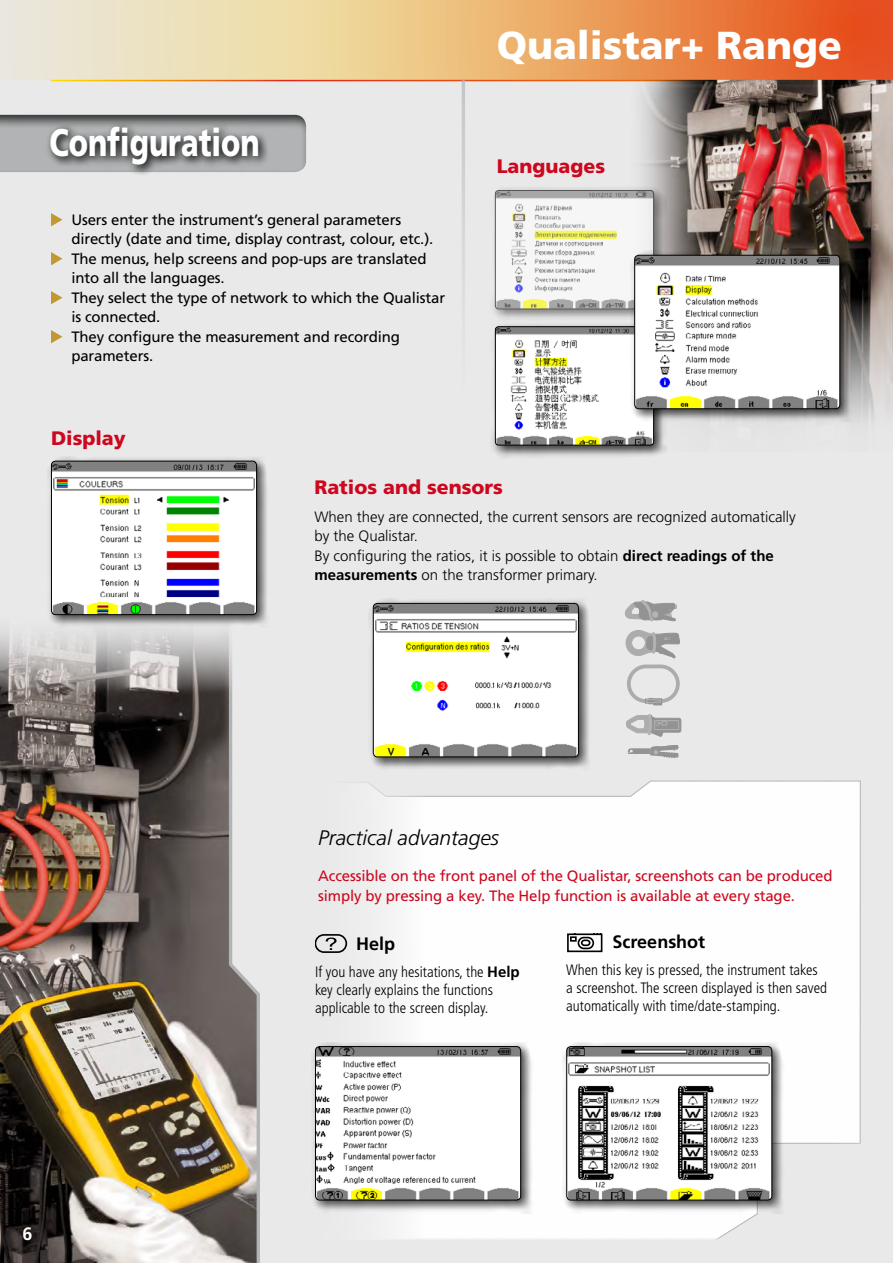
<style>
.page{position:relative;width:893px;height:1263px;background:#e9e9ea}
.page>*{position:absolute;margin:0;border:0;box-sizing:border-box;transform-origin:0 0}
.t1{font:900 39px "Frutiger LT Std";color:#fff}
.t2{font:900 38.4px "Frutiger LT Std";color:#fff;scale:.75 1}
.t3{font:italic 300 21px "Frutiger LT Std";color:#000}
.t4{font:900 19.5px "Frutiger LT Std";color:#cd071e}
.t5{font:700 18px "Frutiger LT Std";color:#000}
.t6{font:700 18px "Frutiger LT Std";color:#fff}
.t7{font:15px/19.5px "Frutiger LT Std";letter-spacing:-.01em;color:#000}
.t8{font:300 condensed 15px/18px "Frutiger LT Std";color:#000}
.t9{font:300 15px/19.5px "Frutiger LT Std";color:#000}
.t10{font:15px/19.5px "Frutiger LT Std";letter-spacing:-.01em;color:#cd071e}
.s1{font-weight:700}
.s2{font-weight:700;font-stretch:normal}
</style>
<div class="page">
<svg style="left:0;top:0;width:893px;height:81px;background:#ebb17d"></svg>
<hr style="left:51px;top:80px;width:842px;height:1px;background:#fff">
<img style="left:480px;top:80px;width:413px;height:344px">
<hr style="left:462px;top:80px;width:3px;height:309px;background:#b1b3b4">
<img style="left:0;top:627px;width:260px;height:636px">
<svg style="left:315px;top:780px;width:546px;height:460px"></svg>
<div style="left:0;top:102px;width:319px;height:71px;background:#000;opacity:.75"></div>
<svg style="left:45px;top:121px;width:224px;height:54px;background:#868889"></svg>
<svg style="left:627px;top:664px;width:53px;height:41px"></svg>
<svg style="left:625px;top:600px;width:52px;height:22px"></svg>
<div style="left:651px;top:611px;width:8px;height:7px;background:#b3b3b4;border-radius:50%"></div>
<div style="left:651px;top:610px;width:8px;height:8px;border:1px solid #000;border-radius:50%"></div>
<svg style="left:626px;top:630px;width:54px;height:28px"></svg>
<svg style="left:628px;top:745px;width:51px;height:13px"></svg>
<svg style="left:626px;top:714px;width:55px;height:23px"></svg>
<div style="left:491px;top:186px;width:176px;height:136px;background:#000;opacity:.75"></div>
<img style="left:495px;top:190px;width:159px;height:119px">
<div style="left:495px;top:190px;width:159px;height:119px;border:1px solid #000;border-radius:3px"></div>
<div style="left:491px;top:322px;width:176px;height:136px;background:#000;opacity:.75"></div>
<img style="left:495px;top:327px;width:159px;height:118px">
<div style="left:495px;top:326px;width:159px;height:119px;border:1px solid #000;border-radius:3px"></div>
<div style="left:630px;top:250px;width:223px;height:172px;background:#000;opacity:.75"></div>
<img style="left:635px;top:255px;width:205px;height:154px">
<div style="left:634px;top:255px;width:206px;height:154px;border:1px solid #000;border-radius:4px"></div>
<div style="left:47px;top:456px;width:222px;height:171px;background:#000;opacity:.75"></div>
<img style="left:51px;top:461px;width:206px;height:154px">
<div style="left:51px;top:461px;width:206px;height:154px;border:1px solid #000;border-radius:4px"></div>
<div style="left:368px;top:598px;width:223px;height:171px;background:#000;opacity:.75"></div>
<img style="left:373px;top:603px;width:205px;height:154px">
<div style="left:373px;top:603px;width:206px;height:154px;border:1px solid #000;border-radius:4px"></div>
<svg style="left:51px;top:213px;width:11px;height:13px"></svg>
<svg style="left:51px;top:252px;width:11px;height:13px"></svg>
<svg style="left:51px;top:291px;width:11px;height:13px"></svg>
<svg style="left:51px;top:330px;width:11px;height:13px"></svg>
<div style="left:315px;top:934px;width:32px;height:19px;border:2px solid #000;border-radius:9px"></div>
<svg style="left:326px;top:937px;width:11px;height:13px"></svg>
<div style="left:567px;top:933px;width:35px;height:19px;border:2px solid #000"></div>
<div style="left:570px;top:936px;width:7px;height:6px;border:2px solid #000"></div>
<svg style="left:572px;top:933px;width:29px;height:3px"></svg>
<div style="left:578px;top:937px;width:16px;height:12px;border:2px solid #000;border-radius:5px"></div>
<div style="left:581px;top:939px;width:9px;height:7px;border:2px solid #000;border-radius:3px"></div>
<div style="left:311px;top:1042px;width:222px;height:171px;background:#000;opacity:.75"></div>
<img style="left:315px;top:1046px;width:206px;height:154px">
<div style="left:315px;top:1046px;width:206px;height:154px;border:1px solid #000;border-radius:4px"></div>
<div style="left:562px;top:1042px;width:223px;height:171px;background:#000;opacity:.75"></div>
<img style="left:567px;top:1046px;width:205px;height:154px">
<div style="left:566px;top:1046px;width:206px;height:154px;border:1px solid #000;border-radius:4px"></div>
<h2 class="t2" style="left:50px;top:119px;width:282px">Configuration</h2>
<p class="t7" style="left:71px;top:210px;width:375px">Users enter the instrument’s general parameters directly (date and time, display contrast, colour, etc.).<br>The menus, help screens and pop-ups are translated into all the languages.<br>They select the type of network to which the Qualistar is connected.<br>They configure the measurement and recording parameters.</p>
<h3 class="t4" style="left:51px;top:426px;width:76px">Display</h3>
<h1 class="t1" style="left:497px;top:22px;width:347px">Qualistar+ Range</h1>
<h3 class="t4" style="left:497px;top:154px;width:110px">Languages</h3>
<h3 class="t4" style="left:314px;top:475px;width:190px">Ratios and sensors</h3>
<p class="t9" style="left:314px;top:507px;width:483px">When they are connected, the current sensors are recognized automatically by the Qualistar.<br>By configuring the ratios, it is possible to obtain <span class="s1">direct readings of the measurements</span> on the transformer primary.</p>
<p class="t6" style="left:23px;top:1223px;width:12px">6</p>
<h3 class="t3" style="left:318px;top:826px;width:182px">Practical advantages</h3>
<p class="t10" style="left:318px;top:866px;width:516px">Accessible on the front panel of the Qualistar, screenshots can be produced simply by pressing a key. The Help function is available at every stage.</p>
<p class="t5" style="left:356px;top:933px;width:41px">Help</p>
<p class="t8" style="left:315px;top:963px;width:206px">If you have any hesitations, the <span class="s2">Help </span>key clearly explains the functions applicable to the screen display.</p>
<p class="t5" style="left:613px;top:932px;width:94px">Screenshot</p>
<p class="t8" style="left:566px;top:961px;width:262px">When this key is pressed, the instrument takes a screenshot. The screen displayed is then saved automatically with time/date-stamping.</p>
</div>
